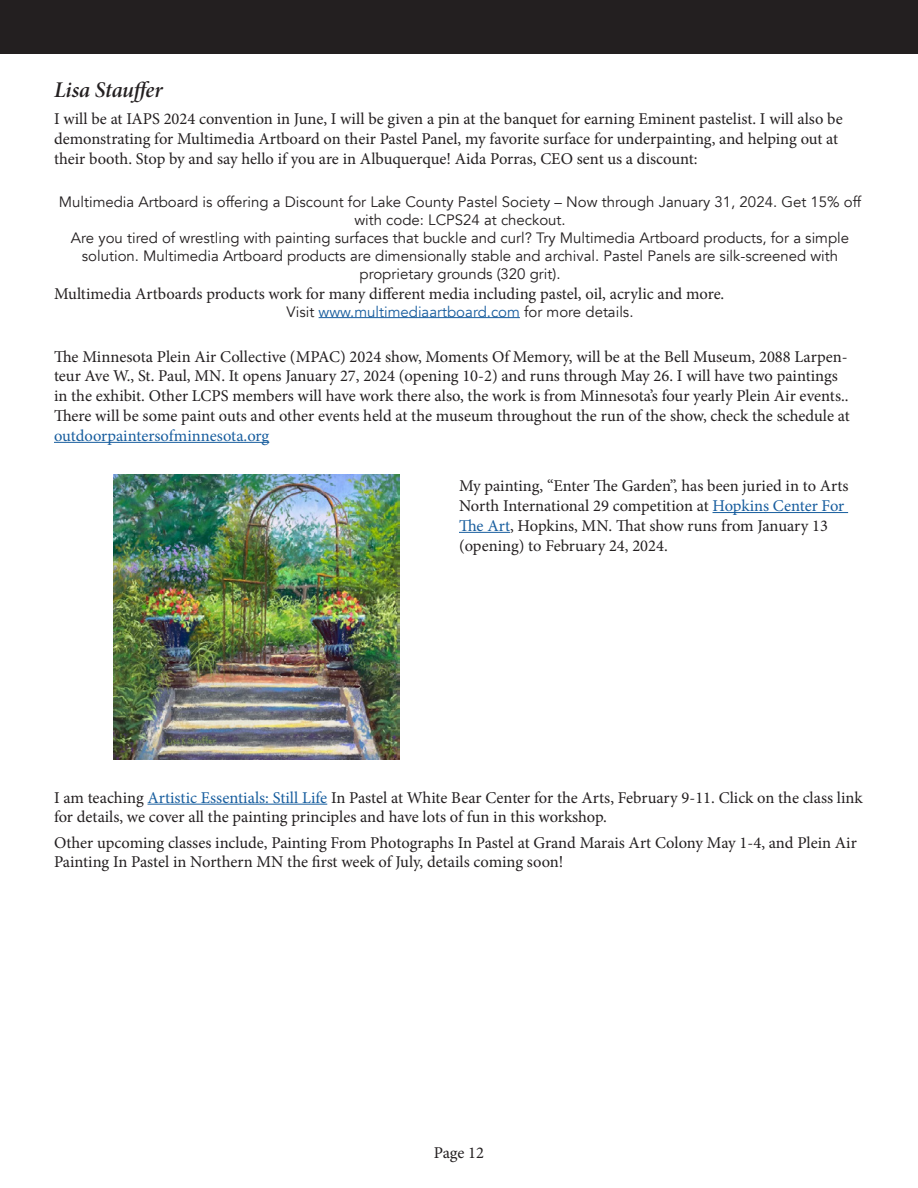
<style>
.page{position:relative;width:918px;height:1188px;background:#fff}
.page>*{position:absolute;margin:0;border:0;box-sizing:border-box;transform-origin:0 0}
.Member_News_Name{font:22.5px "Minion Pro Semibold It Subh";letter-spacing:-.01em;color:#231f20}
.t1{font:16.5px/19.8px "Minion Pro";letter-spacing:-.005em;color:#231f20}
.t2{font:15px/18px "Avenir";color:#231f20;text-align:center}
.t3{font:15px "Avenir";color:#175d9e}
.s1{color:#231f20}
.s2{color:#175d9e}
</style>
<div class="page">
<div style="left:1px;top:1px;width:916px;height:52px;background:#231f20"></div>
<div style="left:0;top:0;width:918px;height:54px;border:2px solid #231f20"></div>
<hr style="left:319px;top:317px;width:201px;height:1px;background:#175d9e">
<hr style="left:54px;top:442px;width:215px;height:1px;background:#175d9e">
<hr style="left:713px;top:512px;width:135px;height:1px;background:#175d9e">
<hr style="left:459px;top:532px;width:51px;height:1px;background:#175d9e">
<hr style="left:147px;top:804px;width:180px;height:1px;background:#175d9e">
<img style="left:114px;top:474px;width:285px;height:285px">
<p class="Member_News_Name" style="left:54px;top:75px;width:110px">Lisa Stauffer</p>
<p class="t1" style="left:54px;top:109px;width:790px">I will be at IAPS 2024 convention in June, I will be given a pin at the banquet for earning Eminent pastelist. I will also be demonstrating for Multimedia Artboard on their Pastel Panel, my favorite surface for underpainting, and helping out at their booth. Stop by and say hello if you are in Albuquerque! Aida Porras, CEO sent us a discount:</p>
<p class="t2" style="left:59px;top:193px;width:804px">Multimedia Artboard is offering a Discount for Lake County Pastel Society – Now through January 31, 2024. Get 15% off with code: LCPS24 at checkout.</p>
<p class="t2" style="left:71px;top:229px;width:780px">Are you tired of wrestling with painting surfaces that buckle and curl? Try Multimedia Artboard products, for a simple solution. Multimedia Artboard products are dimensionally stable and archival. Pastel Panels are silk-screened with proprietary grounds (320 grit).</p>
<p class="t1" style="left:54px;top:283px;width:672px">Multimedia Artboards products work for many different media including pastel, oil, acrylic and more.</p>
<p class="t3" style="left:287px;top:302px;width:348px"><span class="s1">Visit</span> www.multimediaartboard.com <span class="s1">for more details.</span></p>
<p class="t1" style="left:54px;top:346px;width:797px">The Minnesota Plein Air Collective (MPAC) 2024 show, Moments Of Memory, will be at the Bell Museum, 2088 Larpen&shy;teur Ave W., St. Paul, MN. It opens January 27, 2024 (opening 10-2) and runs through May 26. I will have two paintings in the exhibit. Other LCPS members will have work there also, the work is from Minnesota’s four yearly Plein Air events..<br>There will be some paint outs and other events held at the museum throughout the run of the show, check the schedule at <span class="s2">outdoorpaintersofminnesota.org</span></p>
<p class="t1" style="left:459px;top:476px;width:391px">My painting, “Enter The Garden”, has been juried in to Arts North International 29 competition at <span class="s2">Hopkins Center For The Art</span>, Hopkins, MN. That show runs from January 13 (opening) to February 24, 2024.</p>
<p class="t1" style="left:54px;top:787px;width:810px">I am teaching <span class="s2">Artistic Essentials: Still Life</span> In Pastel at White Bear Center for the Arts, February 9-11. Click on the class link for details, we cover all the painting principles and have lots of fun in this workshop.</p>
<p class="t1" style="left:54px;top:832px;width:804px">Other upcoming classes include, Painting From Photographs In Pastel at Grand Marais Art Colony May 1-4, and Plein Air<br>Painting In Pastel in Northern MN the first week of July, details coming soon!</p>
<p class="t1" style="left:434px;top:1143px;width:52px">Page 12</p>
</div>
